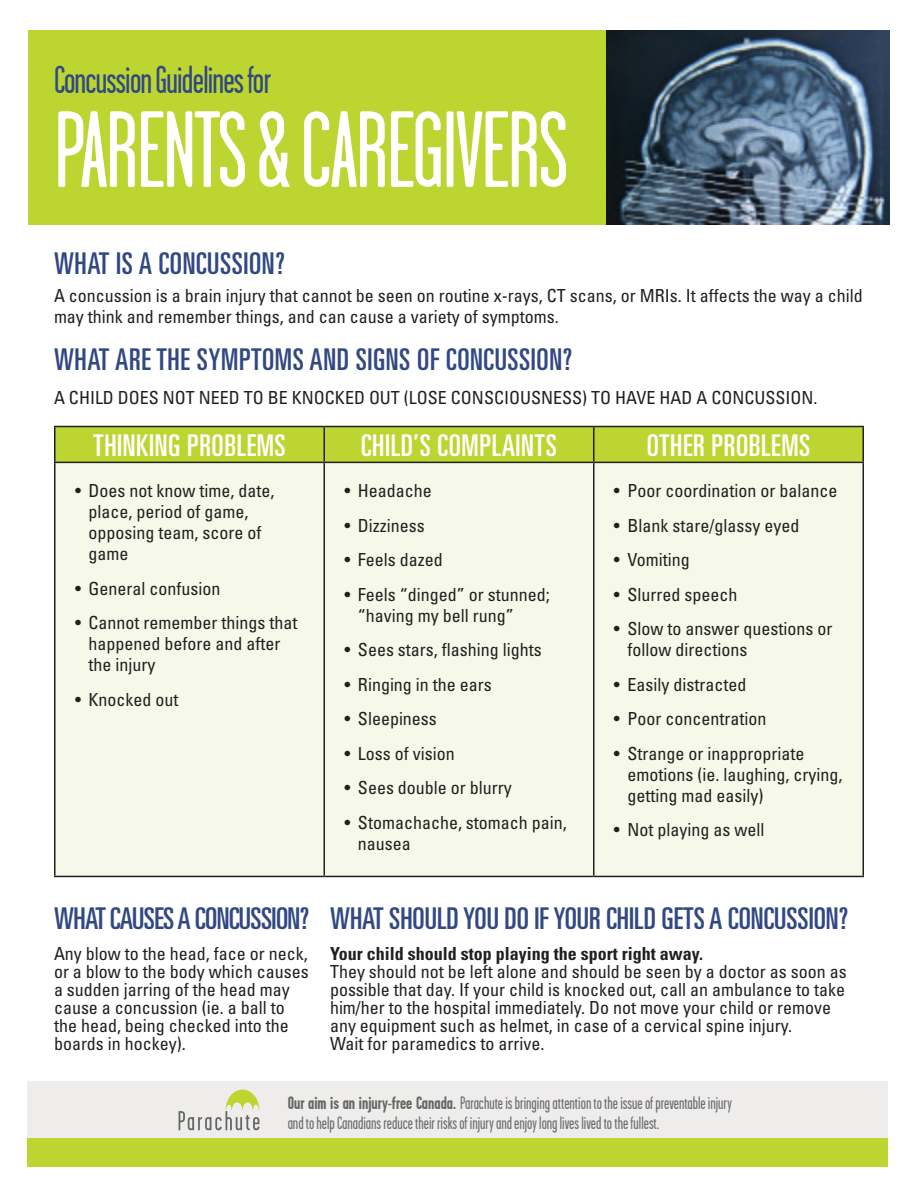
<style>
.page{position:relative;width:918px;height:1188px;background:#fff}
.page>*{position:absolute;margin:0;border:0;box-sizing:border-box;transform-origin:0 0}
.t1{font:108px "Garage Gothic";letter-spacing:-.02em;color:#fff}
.t2{font:39px "Garage Gothic";letter-spacing:-.02em;color:#314883}
.t3{font:ultra-condensed 30px "Univers";letter-spacing:.02em;color:#314883}
.t4{font:ultra-condensed 30px "Univers";letter-spacing:.02em;color:#fff}
.t5{font:ultra-condensed 30px "Univers";color:#314883}
.t6{font:ultra-condensed 30px "Univers";letter-spacing:-.02em;color:#314883}
.t7{font:condensed 18px/21px "Univers";color:#231f20}
.t8{font:18px/19.8px "Garage Gothic";color:#6c6d70}
.s1{font-weight:700}
.s2{font-weight:700;color:#656666}
</style>
<div class="page">
<div style="left:28px;top:30px;width:588px;height:194px;background:#bcd531"></div>
<img style="left:606px;top:30px;width:283px;height:194px">
<div style="left:56px;top:427px;width:806px;height:35px;background:#bcd531"></div>
<div style="left:56px;top:463px;width:806px;height:413px;background:#f6f9e9"></div>
<hr style="left:54px;top:426px;width:270px;height:1px;background:#231f20">
<hr style="left:54px;top:427px;width:2px;height:35px;background:#231f20">
<hr style="left:324px;top:426px;width:270px;height:1px;background:#231f20">
<hr style="left:324px;top:427px;width:1px;height:35px;background:#231f20">
<hr style="left:594px;top:426px;width:270px;height:1px;background:#231f20">
<hr style="left:593px;top:427px;width:1px;height:35px;background:#231f20">
<hr style="left:862px;top:427px;width:2px;height:35px;background:#231f20">
<hr style="left:54px;top:462px;width:270px;height:1px;background:#231f20">
<hr style="left:54px;top:463px;width:2px;height:413px;background:#231f20">
<hr style="left:324px;top:462px;width:270px;height:1px;background:#231f20">
<hr style="left:324px;top:463px;width:1px;height:413px;background:#231f20">
<hr style="left:594px;top:462px;width:270px;height:1px;background:#231f20">
<hr style="left:593px;top:463px;width:1px;height:413px;background:#231f20">
<hr style="left:862px;top:463px;width:2px;height:413px;background:#231f20">
<hr style="left:54px;top:876px;width:270px;height:1px;background:#231f20">
<hr style="left:324px;top:876px;width:270px;height:1px;background:#231f20">
<hr style="left:594px;top:876px;width:270px;height:1px;background:#231f20">
<div style="left:28px;top:1081px;width:860px;height:67px;background:#efedec"></div>
<div style="left:28px;top:1139px;width:860px;height:28px;background:#bcd531"></div>
<svg style="left:179px;top:1090px;width:80px;height:40px"></svg>
<h1 class="t2" style="left:54px;top:59px;width:219px">Concussion Guidelines for</h1>
<h1 class="t1" style="left:54px;top:94px;width:515px">PARENTS &amp; CAREGIVERS</h1>
<h2 class="t3" style="left:54px;top:247px;width:232px">WHAT IS A CONCUSSION?</h2>
<p class="t7" style="left:54px;top:285px;width:810px">A concussion is a brain injury that cannot be seen on routine x-rays, CT scans, or MRIs. It affects the way a child may think and remember things, and can cause a variety of symptoms.</p>
<h2 class="t3" style="left:54px;top:342px;width:520px">WHAT ARE THE SYMPTOMS AND SIGNS OF CONCUSSION?</h2>
<p class="t7" style="left:54px;top:387px;width:765px">A CHILD DOES NOT NEED TO BE KNOCKED OUT (LOSE CONSCIOUSNESS) TO HAVE HAD A CONCUSSION.</p>
<p class="t4" style="left:93px;top:429px;width:194px">THINKING PROBLEMS</p>
<p class="t4" style="left:361px;top:429px;width:197px">CHILD’S COMPLAINTS</p>
<p class="t4" style="left:647px;top:429px;width:165px">OTHER PROBLEMS</p>
<p class="t7" style="left:88px;top:480px;width:187px;text-indent:-14px">• Does not know time, date, place, period of game, opposing team, score of game</p>
<p class="t7" style="left:75px;top:577px;width:147px">• General confusion</p>
<p class="t7" style="left:88px;top:612px;width:210px;text-indent:-14px">• Cannot remember things that happened before and after the injury</p>
<p class="t7" style="left:75px;top:688px;width:105px">• Knocked out</p>
<p class="t7" style="left:344px;top:480px;width:89px">• Headache</p>
<p class="t7" style="left:344px;top:514px;width:82px">• Dizziness</p>
<p class="t7" style="left:344px;top:549px;width:100px">• Feels dazed</p>
<p class="t7" style="left:358px;top:583px;width:193px;text-indent:-14px">• Feels “dinged” or stunned; “having my bell rung”</p>
<p class="t7" style="left:344px;top:639px;width:199px">• Sees stars, flashing lights</p>
<p class="t7" style="left:344px;top:673px;width:149px">• Ringing in the ears</p>
<p class="t7" style="left:344px;top:708px;width:94px">• Sleepiness</p>
<p class="t7" style="left:344px;top:742px;width:112px">• Loss of vision</p>
<p class="t7" style="left:344px;top:777px;width:169px">• Sees double or blurry</p>
<p class="t7" style="left:358px;top:811px;width:210px;text-indent:-14px">• Stomachache, stomach pain, nausea</p>
<p class="t7" style="left:614px;top:480px;width:225px">• Poor coordination or balance</p>
<p class="t7" style="left:614px;top:514px;width:187px">• Blank stare/glassy eyed</p>
<p class="t7" style="left:614px;top:549px;width:77px">• Vomiting</p>
<p class="t7" style="left:614px;top:584px;width:125px">• Slurred speech</p>
<p class="t7" style="left:627px;top:618px;width:206px;text-indent:-14px">• Slow to answer questions or follow directions</p>
<p class="t7" style="left:614px;top:674px;width:134px">• Easily distracted</p>
<p class="t7" style="left:614px;top:708px;width:154px">• Poor concentration</p>
<p class="t7" style="left:627px;top:743px;width:216px;text-indent:-14px">• Strange or inappropriate emotions (ie. laughing, crying, getting mad easily)</p>
<p class="t7" style="left:614px;top:819px;width:152px">• Not playing as well</p>
<h2 class="t6" style="left:54px;top:901px;width:257px">WHAT CAUSES A CONCUSSION?</h2>
<p class="t7" style="left:54px;top:945px;width:256px;line-height:18px">Any blow to the head, face or neck, or a blow to the body which causes a sudden jarring of the head may cause a concussion (ie. a ball to the head, being checked into the boards in hockey).</p>
<h2 class="t5" style="left:330px;top:901px;width:520px">WHAT SHOULD YOU DO IF YOUR CHILD GETS A CONCUSSION?</h2>
<p class="t7" style="left:330px;top:945px;width:518px;line-height:18px"><span class="s1">Your child should stop playing the sport right away.<br></span>They should not be left alone and should be seen by a doctor as soon as possible that day. If your child is knocked out, call an ambulance to take him/her to the hospital immediately. Do not move your child or remove any equipment such as helmet, in case of a cervical spine injury.<br>Wait for paramedics to arrive.</p>
<p class="t8" style="left:288px;top:1093px;width:446px"><span class="s2">Our aim is an injury-free Canada.</span> Parachute is bringing attention to the issue of preventable injury and to help Canadians reduce their risks of injury and enjoy long lives lived to the fullest.</p>
</div>
